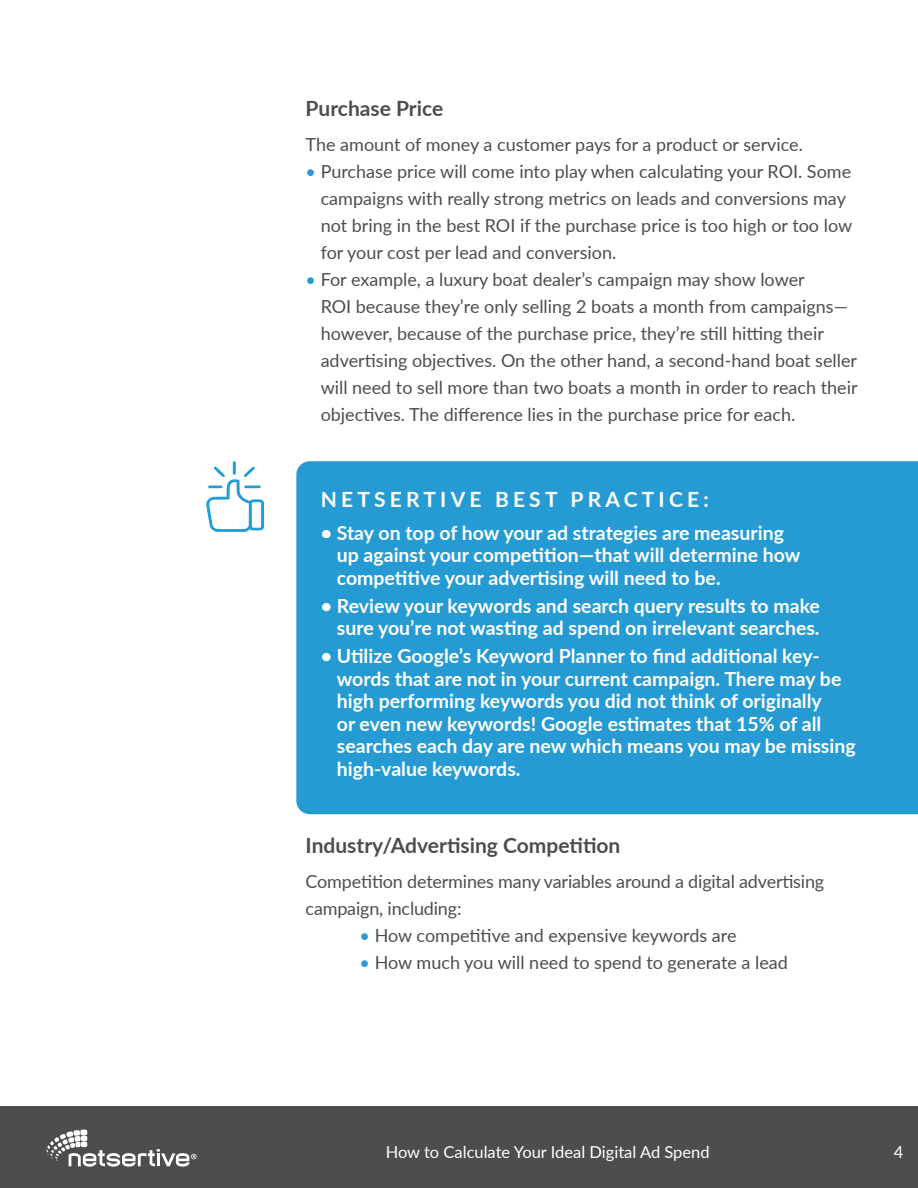
<style>
.page{position:relative;width:918px;height:1188px;background:#fff}
.page>*{position:absolute;margin:0;border:0;box-sizing:border-box;transform-origin:0 0}
.t1{font:700 21px "Lato";color:#4d4d4f}
.t2{font:700 21px "Lato";letter-spacing:.2em;color:#fff}
.t3{font:700 19.5px/22.5px "Lato";color:#fff}
.t4{font:18px/27px "Lato";color:#4d4d4f}
.t5{font:16.5px "Lato";color:#fff}
.s1{color:#269bd3}
</style>
<div class="page">
<div style="left:0;top:1107px;width:918px;height:81px;background:#4d4d4f"></div>
<svg style="left:46px;top:1130px;width:151px;height:37px"></svg>
<div style="left:296px;top:461px;width:622px;height:353px;background:#269bd3"></div>
<svg style="left:206px;top:461px;width:58px;height:71px"></svg>
<p class="t1" style="left:306px;top:93px;width:139px">Purchase Price</p>
<p class="t4" style="left:306px;top:131px;width:499px">The amount of money a customer pays for a product or service.</p>
<p class="t4" style="left:321px;top:158px;width:533px;text-indent:-15px"><span class="s1">•</span> Purchase price will come into play when calculating your ROI. Some campaigns with really strong metrics on leads and conversions may not bring in the best ROI if the purchase price is too high or too low for your cost per lead and conversion.</p>
<p class="t4" style="left:321px;top:266px;width:538px;text-indent:-15px"><span class="s1">•</span> For example, a luxury boat dealer’s campaign may show lower<br>ROI because they’re only selling 2 boats a month from campaigns— however, because of the purchase price, they’re still hitting their advertising objectives. On the other hand, a second-hand boat seller will need to sell more than two boats a month in order to reach their objectives. The difference lies in the purchase price for each.</p>
<p class="t2" style="left:321px;top:483px;width:390px">NETSERTIVE BEST PRACTICE:</p>
<p class="t3" style="left:337px;top:521px;width:465px;text-indent:-16px">• Stay on top of how your ad strategies are measuring up against your competition—that will determine how competitive your advertising will need to be.</p>
<p class="t3" style="left:321px;top:594px;width:501px;text-align:right">• Review your keywords and search query results to make sure you’re not wasting ad spend on irrelevant searches.</p>
<p class="t3" style="left:337px;top:644px;width:520px;text-indent:-16px">• Utilize Google’s Keyword Planner to find additional key&shy;words that are not in your current campaign. There may be high performing keywords you did not think of originally<br>or even new keywords! Google estimates that 15% of all searches each day are new which means you may be missing high-value keywords.</p>
<p class="t1" style="left:306px;top:830px;width:316px">Industry/Advertising Competition</p>
<p class="t4" style="left:306px;top:868px;width:520px">Competition determines many variables around a digital advertising campaign, including:</p>
<p class="t4" style="left:360px;top:922px;width:378px"><span class="s1">•</span> How competitive and expensive keywords are</p>
<p class="t4" style="left:360px;top:949px;width:430px"><span class="s1">•</span> How much you will need to spend to generate a lead</p>
<p class="t5" style="left:386px;top:1141px;width:325px">How to Calculate Your Ideal Digital Ad Spend</p>
<p class="t5" style="left:894px;top:1141px;width:11px">4</p>
</div>
